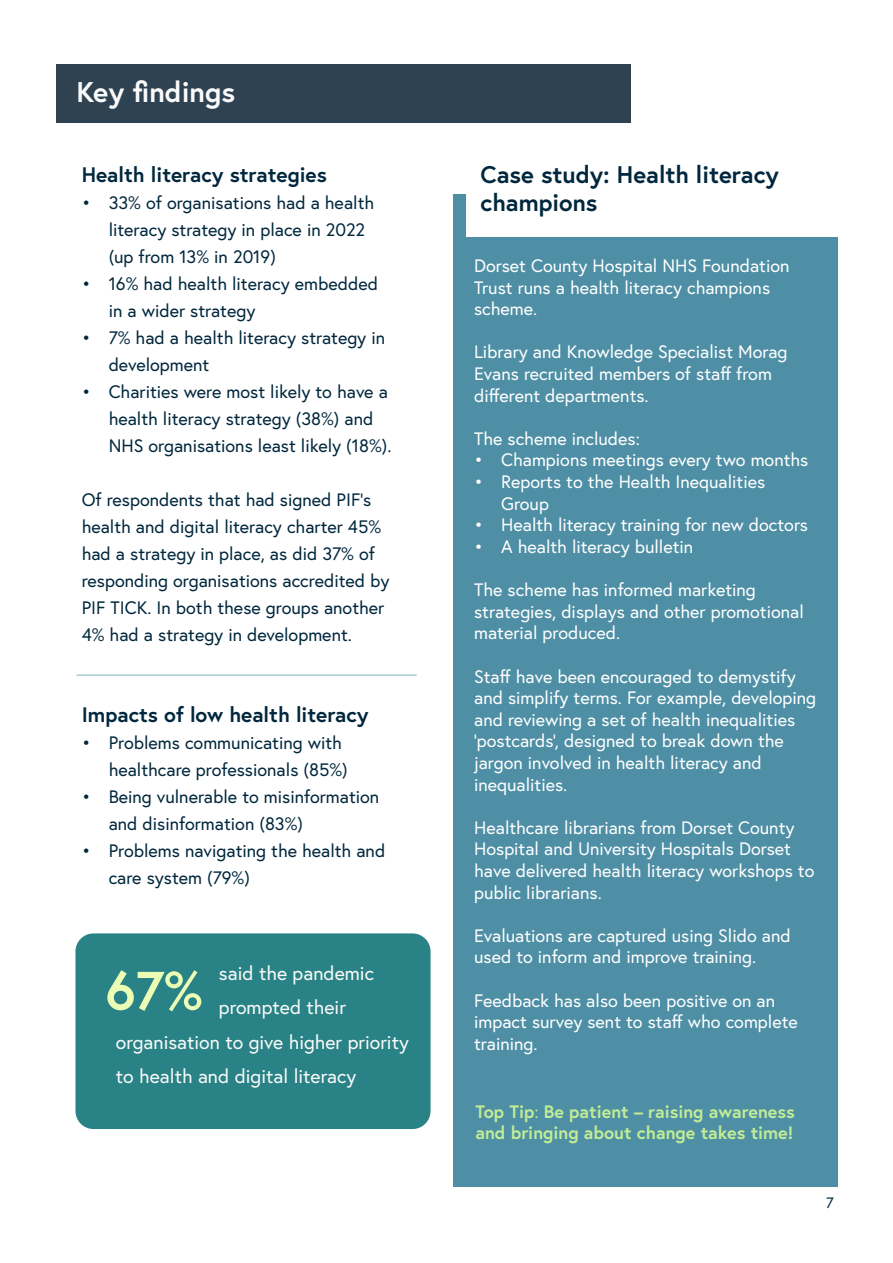
<style>
.page{position:relative;width:893px;height:1263px;background:#fff}
.page>*{position:absolute;margin:0;border:0;box-sizing:border-box;transform-origin:0 0}
.t1{font:700 54px "Europa";color:#ebfcb5}
.t2{font:700 28.5px "Europa";color:#fafafa}
.t3{font:700 24px/28.8px "Europa";color:#00273d}
.t4{font:700 21px "Europa";color:#00273d}
.t5{font:19.5px "Europa";color:#fafafa}
.t6{font:18px/21.6px "Europa";color:#fff}
.t7{font:18px/27px "Europa";color:#00273d}
.t8{font:700 18px/21.6px "Europa";color:#c2ed96}
.t9{font:15px "Europa";color:#00273d}
.s1{font-weight:400}
</style>
<div class="page">
<div style="left:56px;top:64px;width:575px;height:59px;background:#2e4252"></div>
<div style="left:75px;top:933px;width:356px;height:196px;background:#298285;border-radius:18px"></div>
<hr style="left:77px;top:675px;width:340px;height:1px;background:#7db3b5">
<div style="left:453px;top:194px;width:385px;height:992px;background:#4e8fa5"></div>
<div style="left:467px;top:150px;width:376px;height:87px;background:#fff"></div>
<h2 class="t2" style="left:77px;top:73px;width:160px">Key findings</h2>
<p class="t4" style="left:82px;top:160px;width:247px">Health literacy strategies</p>
<p class="t7" style="left:109px;top:189px;width:267px;text-indent:-27px">• 33% of organisations had a health literacy strategy in place in 2022 (up from 13% in 2019)</p>
<p class="t7" style="left:109px;top:270px;width:271px;text-indent:-27px">• 16% had health literacy embedded in a wider strategy</p>
<p class="t7" style="left:109px;top:324px;width:278px;text-indent:-27px">• 7% had a health literacy strategy in development</p>
<p class="t7" style="left:109px;top:378px;width:284px;text-indent:-27px">• Charities were most likely to have a health literacy strategy (38%) and<br>NHS organisations least likely (18%).</p>
<p class="t7" style="left:82px;top:486px;width:309px">Of respondents that had signed PIF’s health and digital literacy charter 45% had a strategy in place, as did 37% of responding organisations accredited by PIF TICK. In both these groups another 4% had a strategy in development.</p>
<p class="t4" style="left:82px;top:700px;width:288px">Impacts of low health literacy</p>
<p class="t7" style="left:109px;top:729px;width:241px;text-indent:-27px">• Problems communicating with healthcare professionals (85%)</p>
<p class="t7" style="left:109px;top:783px;width:272px;text-indent:-27px">• Being vulnerable to misinformation and disinformation (83%)</p>
<p class="t7" style="left:109px;top:837px;width:278px;text-indent:-27px">• Problems navigating the health and care system (79%)</p>
<p class="t5" style="left:219px;top:960px;width:157px">said the pandemic</p>
<p class="t5" style="left:219px;top:995px;width:128px">prompted their</p>
<p class="t5" style="left:116px;top:1029px;width:294px">organisation to give higher priority</p>
<p class="t5" style="left:116px;top:1064px;width:242px">to health and digital literacy</p>
<h1 class="t1" style="left:105px;top:954px;width:99px">67%</h1>
<h3 class="t3" style="left:480px;top:159px;width:300px">Case study: Health literacy champions</h3>
<p class="t6" style="left:474px;top:255px;width:317px">Dorset County Hospital NHS Foundation<br>Trust runs a health literacy champions scheme.</p>
<p class="t6" style="left:474px;top:341px;width:315px">Library and Knowledge Specialist Morag<br>Evans recruited members of staff from different departments.</p>
<p class="t6" style="left:474px;top:427px;width:167px">The scheme includes:</p>
<p class="t6" style="left:474px;top:449px;width:336px">• Champions meetings every two months</p>
<p class="t6" style="left:501px;top:471px;width:266px;text-indent:-27px">• Reports to the Health Inequalities<br>Group</p>
<p class="t6" style="left:474px;top:514px;width:335px">• Health literacy training for new doctors</p>
<p class="t6" style="left:474px;top:535px;width:221px">• A health literacy bulletin</p>
<p class="t6" style="left:474px;top:579px;width:331px">The scheme has informed marketing strategies, displays and other promotional material produced.</p>
<p class="t6" style="left:474px;top:665px;width:344px">Staff have been encouraged to demystify and simplify terms. For example, developing and reviewing a set of health inequalities ‘postcards’, designed to break down the jargon involved in health literacy and inequalities.</p>
<p class="t6" style="left:474px;top:816px;width:342px">Healthcare librarians from Dorset County Hospital and University Hospitals Dorset have delivered health literacy workshops to public librarians.</p>
<p class="t6" style="left:474px;top:924px;width:318px">Evaluations are captured using Slido and used to inform and improve training.</p>
<p class="t6" style="left:474px;top:989px;width:325px">Feedback has also been positive on an impact survey sent to staff who complete training.</p>
<p class="t8" style="left:475px;top:1100px;width:321px">Top Tip<span class="s1">:</span> Be patient – raising awareness and bringing about change takes time!</p>
<p class="t9" style="left:826px;top:1193px;width:9px">7</p>
</div>
